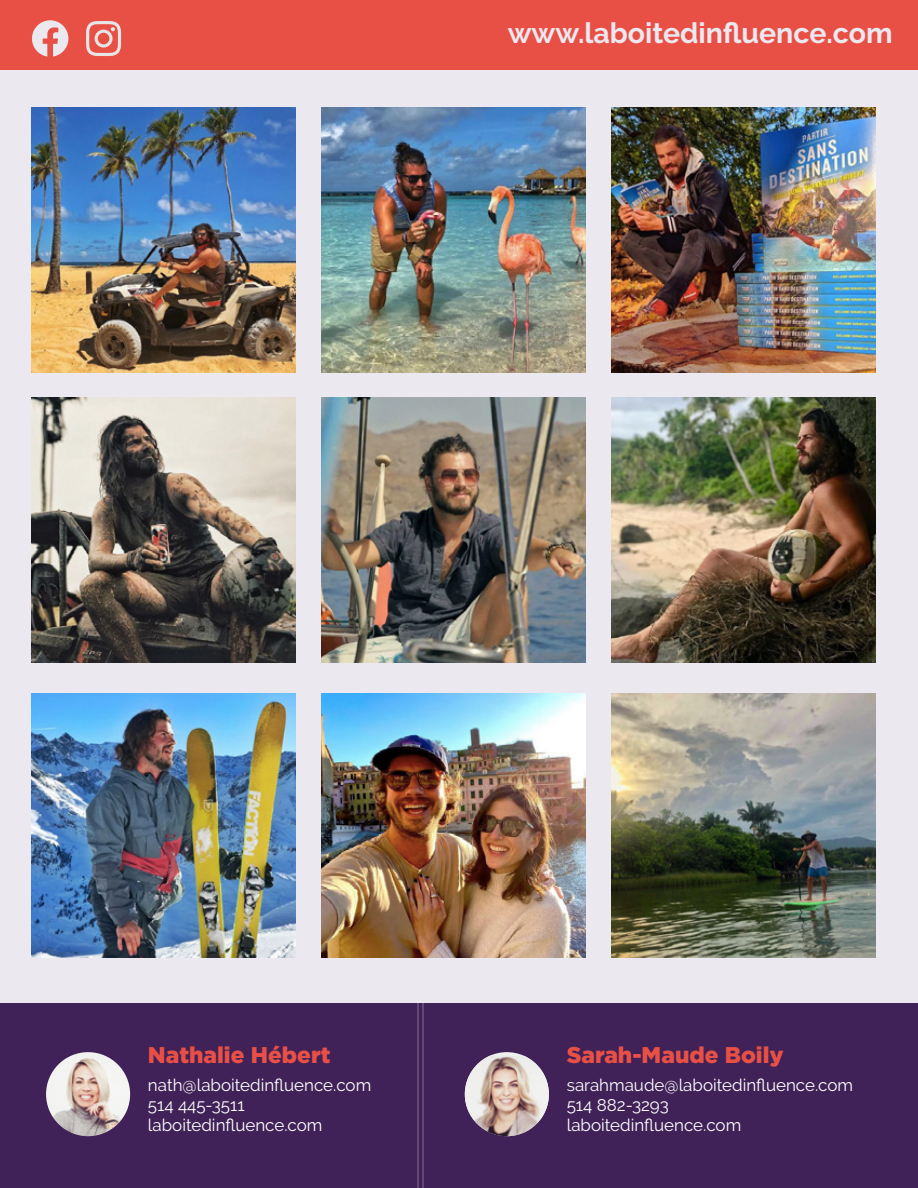
<style>
.page{position:relative;width:918px;height:1188px;background:#fff}
.page>*{position:absolute;margin:0;border:0;box-sizing:border-box;transform-origin:0 0}
.t1{font:700 28.5px "Raleway";color:#ebe8ef}
.t2{font:900 22.8px "Gotham";color:#e95045}
.t3{font:16.95px/20.1px "Raleway";color:#fff}
</style>
<div class="page">
<div style="left:0;top:44px;width:918px;height:1144px;background:#ebe8ef"></div>
<div style="left:0;top:1004px;width:918px;height:184px;background:#402258"></div>
<hr style="left:422px;top:997px;width:2px;height:191px;background:#ebe8ef">
<img style="left:31px;top:398px;width:265px;height:264px">
<img style="left:321px;top:398px;width:265px;height:264px">
<img style="left:611px;top:398px;width:265px;height:264px">
<img style="left:31px;top:108px;width:265px;height:264px">
<img style="left:321px;top:108px;width:265px;height:264px">
<img style="left:611px;top:108px;width:265px;height:264px">
<img style="left:31px;top:693px;width:265px;height:264px">
<img style="left:321px;top:693px;width:265px;height:264px">
<img style="left:611px;top:693px;width:265px;height:264px">
<div style="left:0;top:0;width:918px;height:70px;background:#e95045"></div>
<hr style="left:418px;top:997px;width:1px;height:191px;background:#ebe8ef">
<img style="left:46px;top:1052px;width:84px;height:84px;border-radius:42px">
<img style="left:465px;top:1056px;width:84px;height:80px">
<svg style="left:32px;top:20px;width:36px;height:37px"></svg>
<svg style="left:86px;top:21px;width:35px;height:35px"></svg>
<h1 class="t1" style="left:508px;top:17px;width:386px">www.laboitedinfluence.com</h1>
<h2 class="t2" style="left:148px;top:1042px;width:184px">Nathalie Hébert</h2>
<h2 class="t2" style="left:567px;top:1042px;width:219px">Sarah-Maude Boily</h2>
<p class="t3" style="left:148px;top:1075px;width:225px">nath@laboitedinfluence.com<br>514 445-3511 laboitedinfluence.com</p>
<p class="t3" style="left:567px;top:1075px;width:288px">sarahmaude@laboitedinfluence.com<br>514 882-3293<br>laboitedinfluence.com</p>
</div>
